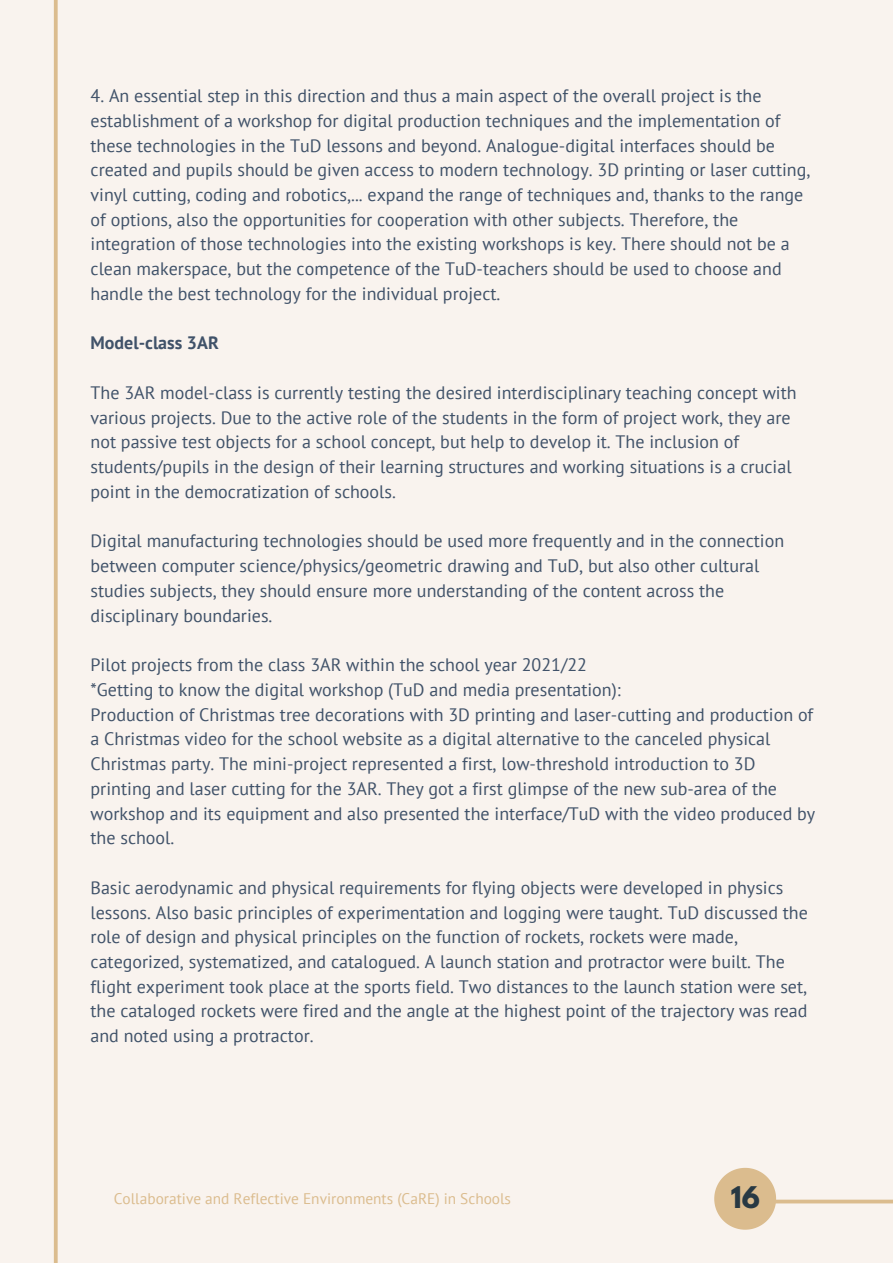
<style>
.page{position:relative;width:893px;height:1264px;background:#fff}
.page>*{position:absolute;margin:0;border:0;box-sizing:border-box;transform-origin:0 0}
.t1{font:700 26.4px "League Spartan";color:#283943}
.t2{font:18px/24.8px "PT Sans";color:#405269}
.t3{font:700 18px "PT Sans";color:#405269}
.t4{font:15.3px "PT Sans";color:#dbbc8e}
</style>
<div class="page">
<div style="left:0;top:0;width:892px;height:1262px;background:#f9f3ee"></div>
<svg style="left:53px;top:0;width:5px;height:1262px"></svg>
<svg style="left:776px;top:1198px;width:116px;height:6px"></svg>
<svg style="left:714px;top:1167px;width:62px;height:62px"></svg>
<p class="t2" style="left:91px;top:83px;width:721px">4. An essential step in this direction and thus a main aspect of the overall project is the establishment of a workshop for digital production techniques and the implementation of these technologies in the TuD lessons and beyond. Analogue-digital interfaces should be created and pupils should be given access to modern technology. 3D printing or laser cutting, vinyl cutting, coding and robotics,... expand the range of techniques and, thanks to the range of options, also the opportunities for cooperation with other subjects. Therefore, the integration of those technologies into the existing workshops is key. There should not be a clean makerspace, but the competence of the TuD-teachers should be used to choose and handle the best technology for the individual project.</p>
<p class="t3" style="left:91px;top:331px;width:130px">Model-class 3AR</p>
<p class="t2" style="left:91px;top:380px;width:707px">The 3AR model-class is currently testing the desired interdisciplinary teaching concept with various projects. Due to the active role of the students in the form of project work, they are not passive test objects for a school concept, but help to develop it. The inclusion of students/pupils in the design of their learning structures and working situations is a crucial point in the democratization of schools.</p>
<p class="t2" style="left:91px;top:528px;width:695px">Digital manufacturing technologies should be used more frequently and in the connection between computer science/physics/geometric drawing and TuD, but also other cultural studies subjects, they should ensure more understanding of the content across the disciplinary boundaries.</p>
<p class="t2" style="left:91px;top:652px;width:726px">Pilot projects from the class 3AR within the school year 2021/22<br>*Getting to know the digital workshop (TuD and media presentation):<br>Production of Christmas tree decorations with 3D printing and laser-cutting and production of a Christmas video for the school website as a digital alternative to the canceled physical Christmas party. The mini-project represented a first, low-threshold introduction to 3D printing and laser cutting for the 3AR. They got a first glimpse of the new sub-area of the workshop and its equipment and also presented the interface/TuD with the video produced by the school.</p>
<p class="t2" style="left:91px;top:874px;width:718px">Basic aerodynamic and physical requirements for flying objects were developed in physics lessons. Also basic principles of experimentation and logging were taught. TuD discussed the role of design and physical principles on the function of rockets, rockets were made, categorized, systematized, and catalogued. A launch station and protractor were built. The flight experiment took place at the sports field. Two distances to the launch station were set, the cataloged rockets were fired and the angle at the highest point of the trajectory was read and noted using a protractor.</p>
<p class="t4" style="left:114px;top:1188px;width:398px">Collaborative and Reflective Environments (CaRE) in Schools</p>
<h1 class="t1" style="left:730px;top:1183px;width:31px">16</h1>
</div>
